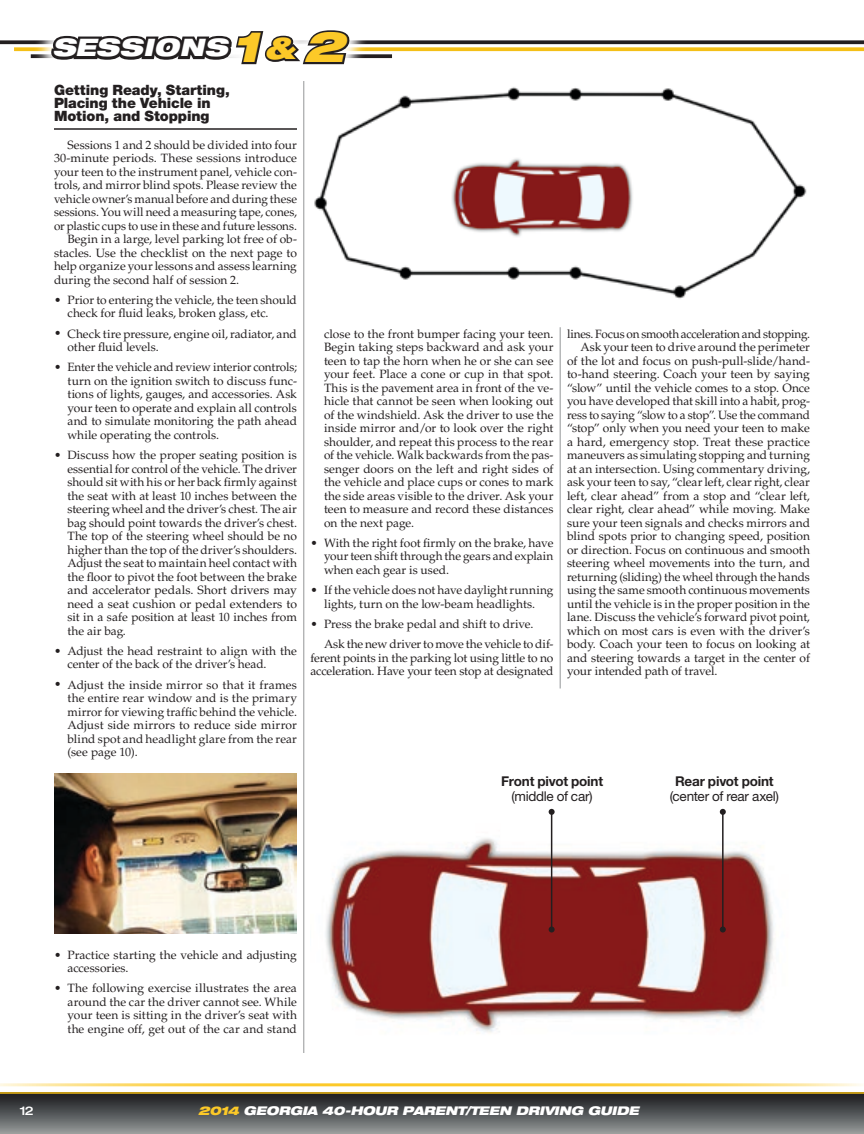
<style>
.page{position:relative;width:864px;height:1134px;background:#fff}
.page>*{position:absolute;margin:0;border:0;box-sizing:border-box;transform-origin:0 0}
.t1{font:italic 900 expanded 24.15px "Helvetica Neue LT Std";letter-spacing:.02em;color:#fff}
.t2{font:900 14.25px/13.5px "Helvetica Neue LT Std";letter-spacing:-.005em;color:#231f20}
.t3{font:13.5px "Helvetica Neue LT Std";letter-spacing:-.02em;color:#231f20}
.t4{font:700 13.5px "Helvetica Neue LT Std";letter-spacing:-.015em;color:#231f20}
.t5{font:12px/13.5px "Palatino LT Std";color:#231f20}
.t6{font:12px "Palatino LT Std";letter-spacing:-.02em;color:#231f20}
.t7{font:italic 900 expanded 12px "Helvetica Neue LT Std";letter-spacing:-.015em;color:#fff}
.t8{font:500 expanded 12px "Helvetica Neue LT Std";color:#fff}
.s1{font-size:42.3px;color:#fcc928}
.s2{font-size:30px;color:#fcc928}
.s3{color:#fcc928}
</style>
<div class="page">
<hr style="left:54px;top:128px;width:243px;height:2px;background:#231f20">
<img style="left:54px;top:773px;width:243px;height:160px">
<hr style="left:303px;top:81px;width:1px;height:972px;background:#949698">
<hr style="left:560px;top:327px;width:1px;height:361px;background:#949698">
<svg style="left:0;top:40px;width:864px;height:4px;background:#383435"></svg>
<svg style="left:31px;top:54px;width:361px;height:4px"></svg>
<svg style="left:14px;top:47px;width:850px;height:4px;background:#f4c42b"></svg>
<svg style="left:32px;top:40px;width:336px;height:19px"></svg>
<svg style="left:49px;top:30px;width:305px;height:70px"></svg>
<img style="left:310px;top:81px;width:497px;height:218px">
<img style="left:325px;top:820px;width:449px;height:214px">
<hr style="left:551px;top:812px;width:1px;height:118px;background:#231f20">
<svg style="left:549px;top:809px;width:6px;height:6px"></svg>
<svg style="left:549px;top:927px;width:6px;height:6px"></svg>
<hr style="left:722px;top:812px;width:2px;height:118px;background:#231f20">
<svg style="left:720px;top:809px;width:6px;height:6px"></svg>
<svg style="left:720px;top:927px;width:6px;height:6px"></svg>
<svg style="left:0;top:1092px;width:864px;height:42px;background:#5c5c58"></svg>
<hr style="left:0;top:1083px;width:864px;height:3px;background:#fcc928">
<h1 class="t1" style="left:52px;top:32px;width:294px">SESSIONS <span class="s1">1</span> <span class="s2">&amp;</span> <span class="s1">2</span></h1>
<p class="t2" style="left:54px;top:83px;width:177px">Getting Ready, Starting,<br>Placing the Vehicle in<br>Motion, and Stopping</p>
<p class="t5" style="left:68px;top:138px;width:231px">Sessions 1 and 2 should be divided into four</p>
<p class="t5" style="left:54px;top:151px;width:245px">30-minute periods. These sessions introduce</p>
<p class="t5" style="left:54px;top:165px;width:244px">your teen to the instrument panel, vehicle con-</p>
<p class="t5" style="left:54px;top:178px;width:244px">trols, and mirror blind spots. Please review the</p>
<p class="t5" style="left:54px;top:192px;width:245px">vehicle owner’s manual before and during these</p>
<p class="t5" style="left:54px;top:205px;width:245px">sessions. You will need a measuring tape, cones,</p>
<p class="t5" style="left:54px;top:219px;width:245px">or plastic cups to use in these and future lessons.</p>
<p class="t5" style="left:68px;top:232px;width:231px">Begin in a large, level parking lot free of ob-</p>
<p class="t5" style="left:54px;top:246px;width:245px">stacles. Use the checklist on the next page to</p>
<p class="t5" style="left:54px;top:259px;width:244px">help organize your lessons and assess learning</p>
<p class="t5" style="left:54px;top:273px;width:187px">during the second half of session 2.</p>
<p class="t5" style="left:68px;top:293px;width:231px;text-indent:-14px">• Prior to entering the vehicle, the teen should check for fluid leaks, broken glass, etc.</p>
<p class="t5" style="left:68px;top:327px;width:231px;text-indent:-14px">• Check tire pressure, engine oil, radiator, and other fluid levels.</p>
<p class="t5" style="left:68px;top:361px;width:231px;text-align:justify;text-indent:-14px">• Enter the vehicle and review interior controls; turn on the ignition switch to discuss func&shy;tions of lights, gauges, and accessories. Ask your teen to operate and explain all controls and to simulate monitoring the path ahead while operating the controls.</p>
<p class="t5" style="left:68px;top:448px;width:231px;text-align:justify;text-indent:-14px">• Discuss how the proper seating position is essential for control of the vehicle. The driver should sit with his or her back firmly against the seat with at least 10 inches between the steering wheel and the driver’s chest. The air bag should point towards the driver’s chest.<br>The top of the steering wheel should be no higher than the top of the driver’s shoulders.<br>Adjust the seat to maintain heel contact with the floor to pivot the foot between the brake and accelerator pedals. Short drivers may need a seat cushion or pedal extenders to sit in a safe position at least 10 inches from the air bag.</p>
<p class="t5" style="left:68px;top:644px;width:231px;text-indent:-14px">• Adjust the head restraint to align with the center of the back of the driver’s head.</p>
<p class="t5" style="left:68px;top:678px;width:231px;text-align:justify;text-indent:-14px">• Adjust the inside mirror so that it frames the entire rear window and is the primary mirror for viewing traffic behind the vehicle.<br>Adjust side mirrors to reduce side mirror blind spot and headlight glare from the rear (see page 10).</p>
<p class="t5" style="left:324px;top:327px;width:231px;text-align:justify">close to the front bumper facing your teen.<br>Begin taking steps backward and ask your teen to tap the horn when he or she can see your feet. Place a cone or cup in that spot.<br>This is the pavement area in front of the ve&shy;hicle that cannot be seen when looking out of the windshield. Ask the driver to use the inside mirror and/or to look over the right shoulder, and repeat this process to the rear of the vehicle. Walk backwards from the pas&shy;senger doors on the left and right sides of the vehicle and place cups or cones to mark the side areas visible to the driver. Ask your teen to measure and record these distances on the next page.</p>
<p class="t5" style="left:324px;top:536px;width:231px;text-align:justify;text-indent:-14px">• With the right foot firmly on the brake, have your teen shift through the gears and explain when each gear is used.</p>
<p class="t5" style="left:310px;top:583px;width:244px;text-align:center">• If the vehicle does not have daylight running lights, turn on the low-beam headlights.</p>
<p class="t5" style="left:324px;top:614px;width:231px;line-height:20.2px;text-indent:-14px">• Press the brake pedal and shift to drive.<br>Ask the new driver to move the vehicle to dif-</p>
<p class="t5" style="left:310px;top:651px;width:244px">ferent points in the parking lot using little to no acceleration. Have your teen stop at designated</p>
<p class="t6" style="left:567px;top:326px;width:245px">lines. Focus on smooth acceleration and stopping.</p>
<p class="t5" style="left:580px;top:340px;width:231px">Ask your teen to drive around the perimeter</p>
<p class="t5" style="left:567px;top:354px;width:245px">of the lot and focus on push-pull-slide/hand-</p>
<p class="t5" style="left:567px;top:367px;width:245px">to-hand steering. Coach your teen by saying</p>
<p class="t5" style="left:567px;top:381px;width:245px">“slow” until the vehicle comes to a stop. Once</p>
<p class="t5" style="left:567px;top:394px;width:245px">you have developed that skill into a habit, prog-</p>
<p class="t5" style="left:567px;top:408px;width:245px">ress to saying “slow to a stop”. Use the command</p>
<p class="t5" style="left:567px;top:421px;width:244px">“stop” only when you need your teen to make</p>
<p class="t5" style="left:567px;top:435px;width:244px">a hard, emergency stop. Treat these practice</p>
<p class="t5" style="left:567px;top:448px;width:244px">maneuvers as simulating stopping and turning</p>
<p class="t5" style="left:567px;top:462px;width:245px">at an intersection. Using commentary driving,</p>
<p class="t5" style="left:567px;top:475px;width:244px">ask your teen to say, “clear left, clear right, clear</p>
<p class="t5" style="left:567px;top:489px;width:245px">left, clear ahead” from a stop and “clear left,</p>
<p class="t5" style="left:567px;top:502px;width:245px">clear right, clear ahead” while moving. Make</p>
<p class="t5" style="left:567px;top:516px;width:245px">sure your teen signals and checks mirrors and</p>
<p class="t5" style="left:567px;top:529px;width:245px">blind spots prior to changing speed, position</p>
<p class="t5" style="left:567px;top:543px;width:244px">or direction. Focus on continuous and smooth</p>
<p class="t5" style="left:567px;top:556px;width:245px">steering wheel movements into the turn, and</p>
<p class="t5" style="left:567px;top:570px;width:244px">returning (sliding) the wheel through the hands</p>
<p class="t5" style="left:567px;top:583px;width:244px">using the same smooth continuous movements</p>
<p class="t5" style="left:567px;top:597px;width:245px">until the vehicle is in the proper position in the</p>
<p class="t5" style="left:567px;top:610px;width:244px">lane. Discuss the vehicle’s forward pivot point,</p>
<p class="t5" style="left:567px;top:624px;width:244px">which on most cars is even with the driver’s</p>
<p class="t5" style="left:567px;top:637px;width:245px">body. Coach your teen to focus on looking at</p>
<p class="t5" style="left:567px;top:651px;width:244px">and steering towards a target in the center of</p>
<p class="t5" style="left:567px;top:664px;width:152px">your intended path of travel.</p>
<p class="t4" style="left:501px;top:773px;width:103px">Front pivot point</p>
<p class="t3" style="left:512px;top:788px;width:83px">(middle of car)</p>
<p class="t4" style="left:675px;top:773px;width:100px">Rear pivot point</p>
<p class="t3" style="left:670px;top:788px;width:111px">(center of rear axel)</p>
<p class="t5" style="left:68px;top:948px;width:231px;text-indent:-14px">• Practice starting the vehicle and adjusting accessories.</p>
<p class="t5" style="left:68px;top:982px;width:231px;text-align:justify;text-indent:-14px">• The following exercise illustrates the area around the car the driver cannot see. While your teen is sitting in the driver’s seat with the engine off, get out of the car and stand</p>
<p class="t8" style="left:20px;top:1104px;width:16px">12</p>
<p class="t7" style="left:198px;top:1103px;width:442px"><span class="s3">2014</span> GEORGIA 40-HOUR PARENT/TEEN DRIVING GUIDE</p>
</div>
